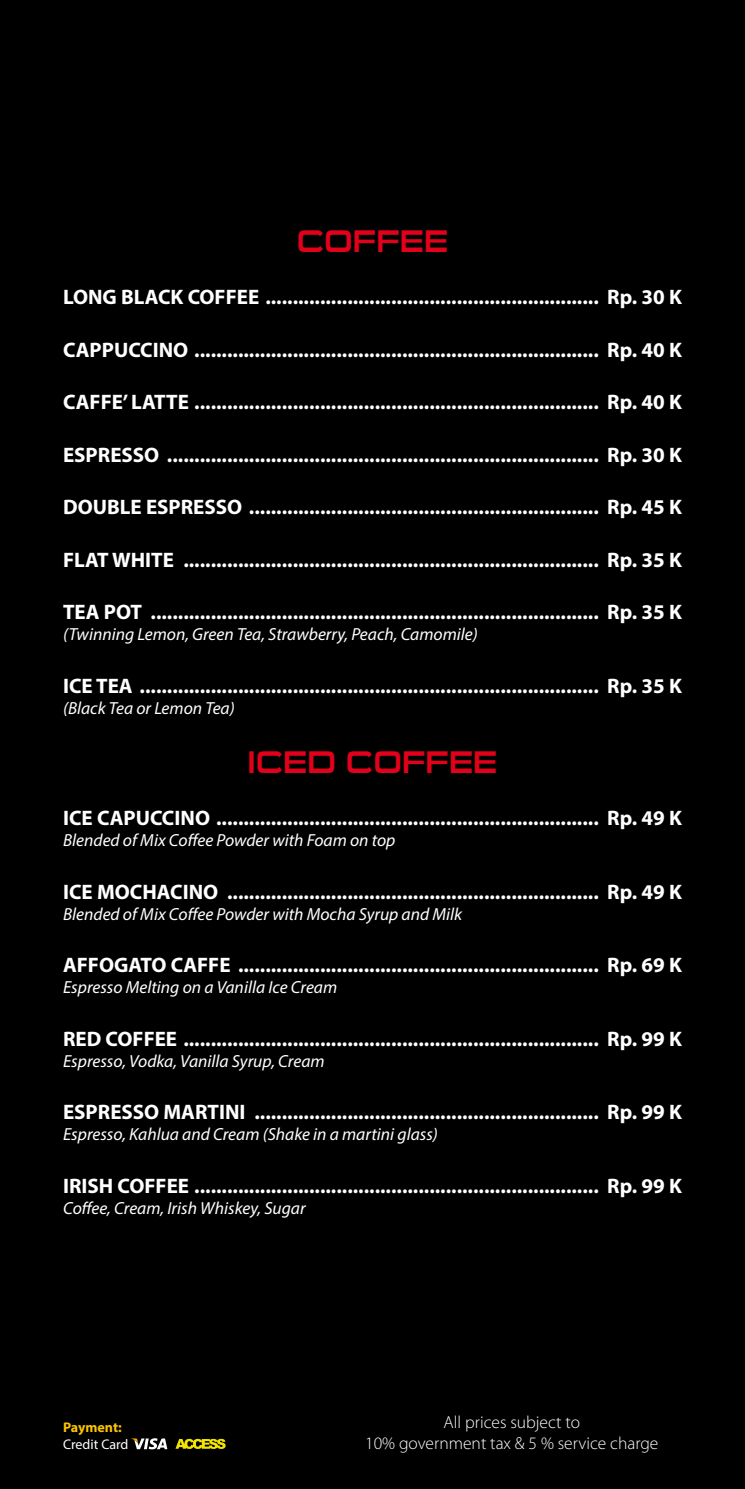
<style>
.page{position:relative;width:745px;height:1489px;background:#fff}
.page>*{position:absolute;margin:0;border:0;box-sizing:border-box;transform-origin:0 0}
.t1{font:31.5px "Sui Generis Rg";color:#e2001a}
.t2{font:700 21px "Myriad Pro";color:#fff}
.t3{font:italic 17.5px "Myriad Pro";color:#fff}
.t4{font:300 17.5px/21px "Myriad Pro";color:#fff;text-align:center}
.t5{font:14px "Myriad Pro";color:#fff}
.t6{font:700 14px "Myriad Pro";letter-spacing:-.005em;color:#fcc400}
</style>
<div class="page">
<div style="left:0;top:0;width:744px;height:1488px;background:#000"></div>
<svg style="left:131px;top:1438px;width:36px;height:11px"></svg>
<svg style="left:175px;top:1438px;width:50px;height:10px"></svg>
<h1 class="t1" style="left:296px;top:222px;width:153px">COFFEE</h1>
<p class="t2" style="left:63px;top:283px;width:620px">LONG BLACK COFFEE ............................................................. Rp. 30 K</p>
<p class="t2" style="left:63px;top:336px;width:620px">CAPPUCCINO .......................................................................... Rp. 40 K</p>
<p class="t2" style="left:63px;top:388px;width:620px">CAFFE’ LATTE .......................................................................... Rp. 40 K</p>
<p class="t2" style="left:63px;top:441px;width:620px">ESPRESSO ............................................................................... Rp. 30 K</p>
<p class="t2" style="left:63px;top:493px;width:620px">DOUBLE ESPRESSO ................................................................ Rp. 45 K</p>
<p class="t2" style="left:63px;top:546px;width:620px">FLAT WHITE ............................................................................ Rp. 35 K</p>
<p class="t2" style="left:63px;top:598px;width:620px">TEA POT .................................................................................. Rp. 35 K</p>
<p class="t3" style="left:63px;top:623px;width:416px">(Twinning Lemon, Green Tea, Strawberry, Peach, Camomile)</p>
<p class="t2" style="left:63px;top:672px;width:620px">ICE TEA .................................................................................... Rp. 35 K</p>
<p class="t3" style="left:63px;top:697px;width:173px">(Black Tea or Lemon Tea)</p>
<h1 class="t1" style="left:247px;top:743px;width:251px">ICED COFFEE</h1>
<p class="t2" style="left:63px;top:804px;width:620px">ICE CAPUCCINO ...................................................................... Rp. 49 K</p>
<p class="t3" style="left:63px;top:829px;width:334px">Blended of Mix Coffee Powder with Foam on top</p>
<p class="t2" style="left:63px;top:877px;width:620px">ICE MOCHACINO .................................................................... Rp. 49 K</p>
<p class="t3" style="left:63px;top:903px;width:400px">Blended of Mix Coffee Powder with Mocha Syrup and Milk</p>
<p class="t2" style="left:63px;top:951px;width:620px">AFFOGATO CAFFE .................................................................. Rp. 69 K</p>
<p class="t3" style="left:63px;top:976px;width:275px">Espresso Melting on a Vanilla Ice Cream</p>
<p class="t2" style="left:63px;top:1024px;width:620px">RED COFFEE ............................................................................ Rp. 99 K</p>
<p class="t3" style="left:63px;top:1050px;width:263px">Espresso, Vodka, Vanilla Syrup, Cream</p>
<p class="t2" style="left:63px;top:1098px;width:620px">ESPRESSO MARTINI ............................................................... Rp. 99 K</p>
<p class="t3" style="left:63px;top:1123px;width:376px">Espresso, Kahlua and Cream (Shake in a martini glass)</p>
<p class="t2" style="left:63px;top:1171px;width:620px">IRISH COFFEE .......................................................................... Rp. 99 K</p>
<p class="t3" style="left:63px;top:1197px;width:244px">Coffee, Cream, Irish Whiskey, Sugar</p>
<p class="t6" style="left:63px;top:1417px;width:60px">Payment:</p>
<p class="t5" style="left:63px;top:1435px;width:67px">Credit Card</p>
<p class="t4" style="left:365px;top:1411px;width:294px">All prices subject to<br>10% government tax &amp; 5 % service charge</p>
</div>
